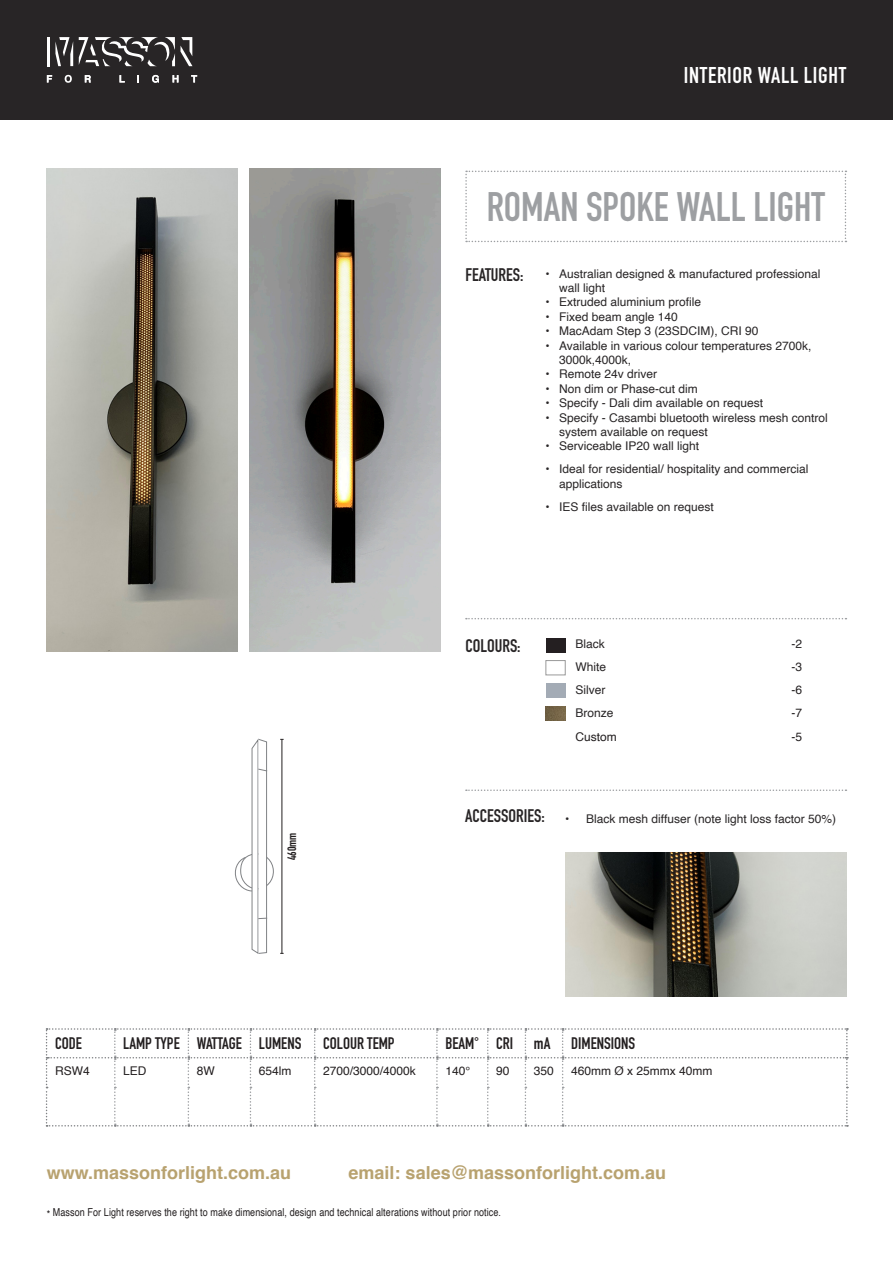
<style>
.page{position:relative;width:893px;height:1263px;background:#fff}
.page>*{position:absolute;margin:0;border:0;box-sizing:border-box;transform-origin:0 0}
.t1{font:40.65px "DIN Engschrift Std";color:#9d9fa2}
.t2{font:22.5px "DIN Engschrift Std";letter-spacing:.03em;color:#fff}
.t3{font:700 18px "Helvetica";color:#b8a26f}
.t4{font:18px "DIN Engschrift Std";color:#282526}
.t5{font:16.5px "DIN Engschrift Std";color:#231f20}
.t6{font:12px/14.4px "Helvetica";color:#282526}
.t7{font:12px "Helvetica";color:#231f20}
.t8{font:12px "DIN Engschrift Std";color:#231f20}
.t9{font:10.95px "Helvetica";letter-spacing:.01em;color:#231f20;scale:.82 1}
</style>
<div class="page">
<div style="left:0;top:0;width:893px;height:119px;background:#282526"></div>
<hr style="left:47px;top:37px;width:2px;height:29px;background:#fff">
<svg style="left:55px;top:37px;width:18px;height:29px"></svg>
<svg style="left:79px;top:37px;width:113px;height:29px"></svg>
<svg style="left:47px;top:75px;width:5px;height:8px"></svg>
<svg style="left:65px;top:75px;width:7px;height:8px"></svg>
<svg style="left:85px;top:75px;width:6px;height:8px"></svg>
<svg style="left:119px;top:75px;width:6px;height:8px"></svg>
<svg style="left:137px;top:75px;width:2px;height:8px"></svg>
<svg style="left:152px;top:75px;width:7px;height:8px"></svg>
<svg style="left:172px;top:75px;width:7px;height:8px"></svg>
<svg style="left:191px;top:75px;width:6px;height:8px"></svg>
<img style="left:47px;top:168px;width:191px;height:483px">
<img style="left:249px;top:168px;width:191px;height:483px">
<svg style="left:466px;top:618px;width:380px;height:1px"></svg>
<svg style="left:466px;top:789px;width:380px;height:2px"></svg>
<svg style="left:465px;top:171px;width:381px;height:71px"></svg>
<svg style="left:46px;top:1028px;width:802px;height:98px"></svg>
<img style="left:545px;top:706px;width:20px;height:14px">
<div style="left:546px;top:660px;width:19px;height:15px;border:1px solid #999"></div>
<div style="left:546px;top:683px;width:19px;height:15px;background:#a3abb5"></div>
<div style="left:546px;top:639px;width:19px;height:14px;background:#241f21"></div>
<img style="left:565px;top:852px;width:281px;height:144px">
<svg style="left:234px;top:738px;width:40px;height:216px"></svg>
<hr style="left:282px;top:739px;width:1px;height:214px;background:#231f20">
<p class="t2" style="left:684px;top:62px;width:164px">INTERIOR WALL LIGHT</p>
<p class="t1" style="left:487px;top:183px;width:340px">ROMAN SPOKE WALL LIGHT</p>
<p class="t4" style="left:465px;top:265px;width:60px">FEATURES:</p>
<p class="t6" style="left:559px;top:267px;width:263px;text-indent:-14px">• Australian designed &amp; manufactured professional wall light</p>
<p class="t6" style="left:545px;top:295px;width:157px">• Extruded aluminium profile</p>
<p class="t6" style="left:545px;top:310px;width:134px">• Fixed beam angle 140</p>
<p class="t6" style="left:545px;top:324px;width:214px">• MacAdam Step 3 (23SDCIM), CRI 90</p>
<p class="t6" style="left:559px;top:339px;width:254px;text-indent:-14px">• Available in various colour temperatures 2700k,<br>3000k,4000k,</p>
<p class="t6" style="left:545px;top:367px;width:113px">• Remote 24v driver</p>
<p class="t6" style="left:545px;top:382px;width:154px">• Non dim or Phase-cut dim</p>
<p class="t6" style="left:545px;top:396px;width:219px">• Specify - Dali dim available on request</p>
<p class="t6" style="left:559px;top:411px;width:270px;text-indent:-14px">• Specify - Casambi bluetooth wireless mesh control system available on request</p>
<p class="t6" style="left:545px;top:439px;width:155px">• Serviceable IP20 wall light</p>
<p class="t6" style="left:559px;top:462px;width:251px;text-indent:-14px">• Ideal for residential/ hospitality and commercial applications</p>
<p class="t6" style="left:545px;top:500px;width:170px">• IES files available on request</p>
<p class="t4" style="left:465px;top:635px;width:57px">COLOURS:</p>
<p class="t6" style="left:575px;top:637px;width:31px">Black</p>
<p class="t6" style="left:791px;top:637px;width:12px">-2</p>
<p class="t6" style="left:575px;top:660px;width:32px">White</p>
<p class="t6" style="left:791px;top:660px;width:12px">-3</p>
<p class="t6" style="left:575px;top:683px;width:31px">Silver</p>
<p class="t7" style="left:791px;top:681px;width:12px">-6</p>
<p class="t6" style="left:575px;top:706px;width:40px">Bronze</p>
<p class="t7" style="left:791px;top:704px;width:12px">-7</p>
<p class="t7" style="left:575px;top:727px;width:43px">Custom</p>
<p class="t7" style="left:791px;top:727px;width:12px">-5</p>
<p class="t8" style="left:285px;top:860px;width:29px;rotate:-90deg">460mm</p>
<p class="t4" style="left:465px;top:805px;width:81px">ACCESSORIES:</p>
<p class="t6" style="left:565px;top:812px;width:272px">• Black mesh diffuser (note light loss factor 50%)</p>
<p class="t5" style="left:55px;top:1034px;width:28px">CODE</p>
<p class="t5" style="left:123px;top:1034px;width:58px">LAMP TYPE</p>
<p class="t5" style="left:197px;top:1034px;width:46px">WATTAGE</p>
<p class="t5" style="left:259px;top:1034px;width:44px">LUMENS</p>
<p class="t5" style="left:323px;top:1034px;width:73px">COLOUR TEMP</p>
<p class="t5" style="left:445px;top:1034px;width:35px">BEAM°</p>
<p class="t5" style="left:496px;top:1034px;width:19px">CRI</p>
<p class="t5" style="left:534px;top:1034px;width:18px">mA</p>
<p class="t5" style="left:571px;top:1034px;width:66px">DIMENSIONS</p>
<p class="t7" style="left:55px;top:1062px;width:36px">RSW4</p>
<p class="t7" style="left:123px;top:1062px;width:25px">LED</p>
<p class="t7" style="left:197px;top:1062px;width:19px">8W</p>
<p class="t7" style="left:259px;top:1062px;width:34px">654lm</p>
<p class="t7" style="left:323px;top:1062px;width:94px">2700/3000/4000k</p>
<p class="t7" style="left:445px;top:1062px;width:26px">140°</p>
<p class="t7" style="left:496px;top:1062px;width:15px">90</p>
<p class="t7" style="left:534px;top:1062px;width:22px">350</p>
<p class="t7" style="left:571px;top:1062px;width:143px">460mm Ø x 25mmx 40mm</p>
<p class="t3" style="left:349px;top:1158px;width:319px">email: sales@massonforlight.com.au</p>
<p class="t9" style="left:47px;top:1204px;width:555px">* Masson For Light reserves the right to make dimensional, design and technical alterations without prior notice.</p>
<p class="t3" style="left:47px;top:1158px;width:246px">www.massonforlight.com.au</p>
</div>
